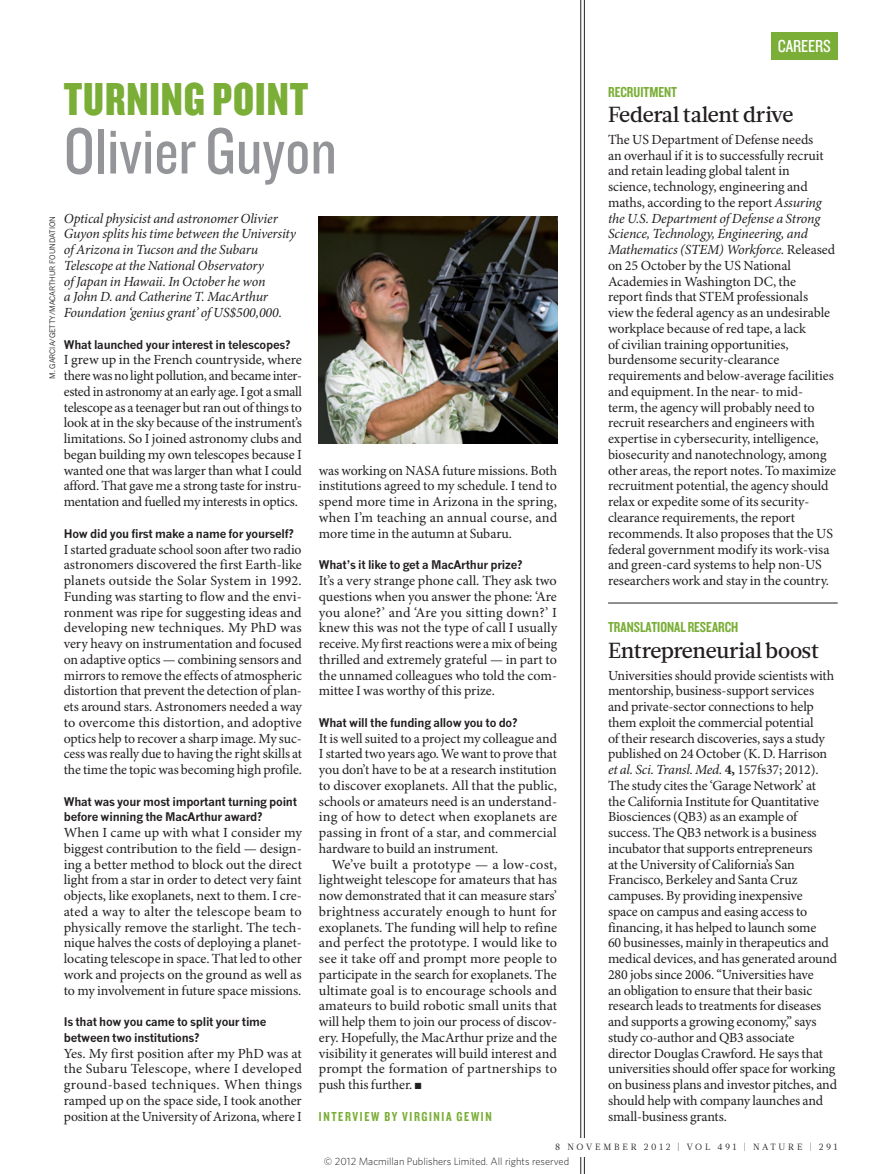
<style>
.page{position:relative;width:893px;height:1174px;background:#fff}
.page>*{position:absolute;margin:0;border:0;box-sizing:border-box;transform-origin:0 0}
.TURNING_POINT_NAME{font:67.5px "Knockout 29 Junior Ltweight";color:#939598}
.TURNING_POINT__STRAP{font:48px "Knockout 69 Full Liteweight";letter-spacing:.02em;color:#7aae36}
.BRIEF_HEAD{font:500 21.75px "Glosa Math";letter-spacing:-.02em;color:#231f20}
.t1{font:18px "Knockout 29 Junior Ltweight";letter-spacing:-.005em;color:#fff}
.BRIEF_STRAP{font:15px "Knockout 49 Liteweight";color:#7aae36}
.BODY_1ST_PARA{font:13.95px/15.8px "Minion Pro";letter-spacing:-.01em;color:#231f20;text-align:justify}
.BRIEF_BODY_LAST{font:13.95px/15.8px "Minion Pro";letter-spacing:-.015em;color:#231f20}
.BRIEF_BODY{font:13.95px/15.8px "Minion Pro";letter-spacing:-.005em;color:#231f20}
.BODY_INDENT{font:13.95px/15.8px "Minion Pro";letter-spacing:.005em;color:#231f20;text-align:justify}
.TURNING_POINT_INTRO{font:italic 13.95px/15.8px "Minion Pro";letter-spacing:-.015em;color:#231f20}
.TURNING_POINT_BYLINE{font:13.5px "Knockout 49 Liteweight";letter-spacing:.12em;color:#7aae36}
.TURNING_POINT_QUESTI{font:700 11.7px/15.8px "News Gothic MTOT";letter-spacing:-.02em;color:#231f20}
.t2{font:300 10.5px "Whitney";color:#231f20}
.t3{font:9px "Glosa Math";letter-spacing:.3em;color:#231f20}
.PIC_CREDIT{font:7.5px "News Gothic MTOT";color:#231f20}
.s1{font-style:italic}
.s2{font-weight:700}
</style>
<div class="page">
<hr style="left:584px;top:0;width:1px;height:1174px;background:#231f20">
<hr style="left:580px;top:0;width:1px;height:1174px;background:#231f20">
<hr style="left:608px;top:603px;width:230px;height:1px;background:#231f20">
<img style="left:319px;top:216px;width:238px;height:227px">
<div style="left:476px;top:1137px;width:362px;height:19px;background:#fff"></div>
<div style="left:771px;top:32px;width:67px;height:27px;background:#7aae36"></div>
<p class="t1" style="left:778px;top:34px;width:55px">CAREERS</p>
<p class="PIC_CREDIT" style="left:48px;top:379px;width:164px;rotate:-90deg">M. GARCIA/GETTY/MACARTHUR FOUNDATION</p>
<p class="TURNING_POINT__STRAP" style="left:64px;top:69px;width:246px">TURNING POINT</p>
<p class="TURNING_POINT_NAME" style="left:64px;top:108px;width:275px">Olivier Guyon</p>
<p class="TURNING_POINT_INTRO" style="left:64px;top:211px;width:234px">Optical physicist and astronomer Olivier Guyon splits his time between the University of Arizona in Tucson and the Subaru Telescope at the National Observatory<br>of Japan in Hawaii. In October he won<br>a John D. and Catherine T. MacArthur Foundation ‘genius grant’ of US$500,000.</p>
<p class="TURNING_POINT_QUESTI" style="left:64px;top:336px;width:228px">What launched your interest in telescopes?</p>
<p class="BODY_1ST_PARA" style="left:64px;top:353px;width:240px">I grew up in the French countryside, where there was no light pollution, and became inter&shy;ested in astronomy at an early age. I got a small telescope as a teenager but ran out of things to look at in the sky because of the instrument’s limitations. So I joined astronomy clubs and began building my own telescopes because I wanted one that was larger than what I could afford. That gave me a strong taste for instru&shy;mentation and fuelled my interests in optics.</p>
<p class="TURNING_POINT_QUESTI" style="left:64px;top:525px;width:232px">How did you first make a name for yourself?</p>
<p class="BODY_1ST_PARA" style="left:64px;top:542px;width:240px">I started graduate school soon after two radio astronomers discovered the first Earth-like planets outside the Solar System in 1992.<br>Funding was starting to flow and the envi&shy;ronment was ripe for suggesting ideas and developing new techniques. My PhD was very heavy on instrumentation and focused on adaptive optics — combining sensors and mirrors to remove the effects of atmospheric distortion that prevent the detection of plan&shy;ets around stars. Astronomers needed a way to overcome this distortion, and adoptive optics help to recover a sharp image. My suc&shy;cess was really due to having the right skills at the time the topic was becoming high profile.</p>
<p class="TURNING_POINT_QUESTI" style="left:64px;top:793px;width:235px">What was your most important turning point before winning the MacArthur award?</p>
<p class="BODY_1ST_PARA" style="left:64px;top:825px;width:240px">When I came up with what I consider my biggest contribution to the field — design&shy;ing a better method to block out the direct light from a star in order to detect very faint objects, like exoplanets, next to them. I cre&shy;ated a way to alter the telescope beam to physically remove the starlight. The tech&shy;nique halves the costs of deploying a planet&shy;locating telescope in space. That led to other work and projects on the ground as well as to my involvement in future space missions.</p>
<p class="TURNING_POINT_QUESTI" style="left:64px;top:1014px;width:204px">Is that how you came to split your time between two institutions?</p>
<p class="BODY_1ST_PARA" style="left:64px;top:1046px;width:240px">Yes. My first position after my PhD was at the Subaru Telescope, where I developed ground-based techniques. When things ramped up on the space side, I took another position at the University of Arizona, where I</p>
<p class="BODY_1ST_PARA" style="left:319px;top:463px;width:240px">was working on NASA future missions. Both institutions agreed to my schedule. I tend to spend more time in Arizona in the spring, when I’m teaching an annual course, and more time in the autumn at Subaru.</p>
<p class="TURNING_POINT_QUESTI" style="left:319px;top:557px;width:205px">What’s it like to get a MacArthur prize?</p>
<p class="BODY_1ST_PARA" style="left:319px;top:573px;width:240px">It’s a very strange phone call. They ask two questions when you answer the phone: ‘Are you alone?’ and ‘Are you sitting down?’ I knew this was not the type of call I usually receive. My first reactions were a mix of being thrilled and extremely grateful — in part to the unnamed colleagues who told the com&shy;mittee I was worthy of this prize.</p>
<p class="TURNING_POINT_QUESTI" style="left:319px;top:714px;width:200px">What will the funding allow you to do?</p>
<p class="BODY_1ST_PARA" style="left:319px;top:731px;width:240px">It is well suited to a project my colleague and I started two years ago. We want to prove that you don’t have to be at a research institution to discover exoplanets. All that the public, schools or amateurs need is an understand&shy;ing of how to detect when exoplanets are passing in front of a star, and commercial hardware to build an instrument.</p>
<p class="BODY_INDENT" style="left:319px;top:857px;width:240px;text-indent:13px">We’ve built a prototype — a low-cost, lightweight telescope for amateurs that has now demonstrated that it can measure stars’ brightness accurately enough to hunt for exoplanets. The funding will help to refine and perfect the prototype. I would like to see it take off and prompt more people to participate in the search for exoplanets. The ultimate goal is to encourage schools and amateurs to build robotic small units that will help them to join our process of discov&shy;ery. Hopefully, the MacArthur prize and the visibility it generates will build interest and prompt the formation of partnerships to push this further. ■</p>
<p class="TURNING_POINT_BYLINE" style="left:319px;top:1107px;width:174px">INTERVIEW BY VIRGINIA GEWIN</p>
<p class="BRIEF_STRAP" style="left:608px;top:82px;width:70px">RECRUITMENT</p>
<p class="BRIEF_HEAD" style="left:608px;top:100px;width:187px">Federal talent drive</p>
<p class="BRIEF_BODY" style="left:608px;top:132px;width:230px">The US Department of Defense needs<br>an overhaul if it is to successfully recruit and retain leading global talent in<br>science, technology, engineering and maths, according to the report <span class="s1">Assuring the U.S. Department of Defense a Strong Science, Technology, Engineering, and Mathematics (STEM) Workforce.</span> Released on 25 October by the US National Academies in Washington DC, the<br>report finds that STEM professionals view the federal agency as an undesirable workplace because of red tape, a lack<br>of civilian training opportunities, burdensome security-clearance requirements and below-average facilities and equipment. In the near- to mid-<br>term, the agency will probably need to recruit researchers and engineers with expertise in cybersecurity, intelligence, biosecurity and nanotechnology, among other areas, the report notes. To maximize recruitment potential, the agency should relax or expedite some of its security&shy;clearance requirements, the report recommends. It also proposes that the US federal government modify its work-visa and green-card systems to help non-US researchers work and stay in the country.</p>
<p class="BRIEF_STRAP" style="left:608px;top:618px;width:132px">TRANSLATIONAL RESEARCH</p>
<p class="BRIEF_HEAD" style="left:608px;top:636px;width:213px">Entrepreneurial boost</p>
<p class="BRIEF_BODY_LAST" style="left:608px;top:668px;width:231px">Universities should provide scientists with mentorship, business-support services and private-sector connections to help them exploit the commercial potential<br>of their research discoveries, says a study published on 24 October (K. D. Harrison <span class="s1">et al. Sci. Transl. Med.</span> <span class="s2">4,</span> 157fs37; 2012).<br>The study cites the ‘Garage Network’ at<br>the California Institute for Quantitative Biosciences (QB3) as an example of success. The QB3 network is a business incubator that supports entrepreneurs<br>at the University of California’s San Francisco, Berkeley and Santa Cruz campuses. By providing inexpensive<br>space on campus and easing access to financing, it has helped to launch some<br>60 businesses, mainly in therapeutics and medical devices, and has generated around 280 jobs since 2006. “Universities have<br>an obligation to ensure that their basic research leads to treatments for diseases and supports a growing economy,” says study co-author and QB3 associate director Douglas Crawford. He says that universities should offer space for working on business plans and investor pitches, and should help with company launches and small-business grants.</p>
<p class="t3" style="left:555px;top:1141px;width:284px">8 NOVEMBER 2012 | VOL 491 | NATURE | 291</p>
<p class="t2" style="left:324px;top:1154px;width:247px">© 2012 Macmillan Publishers Limited. All rights reserved</p>
</div>
